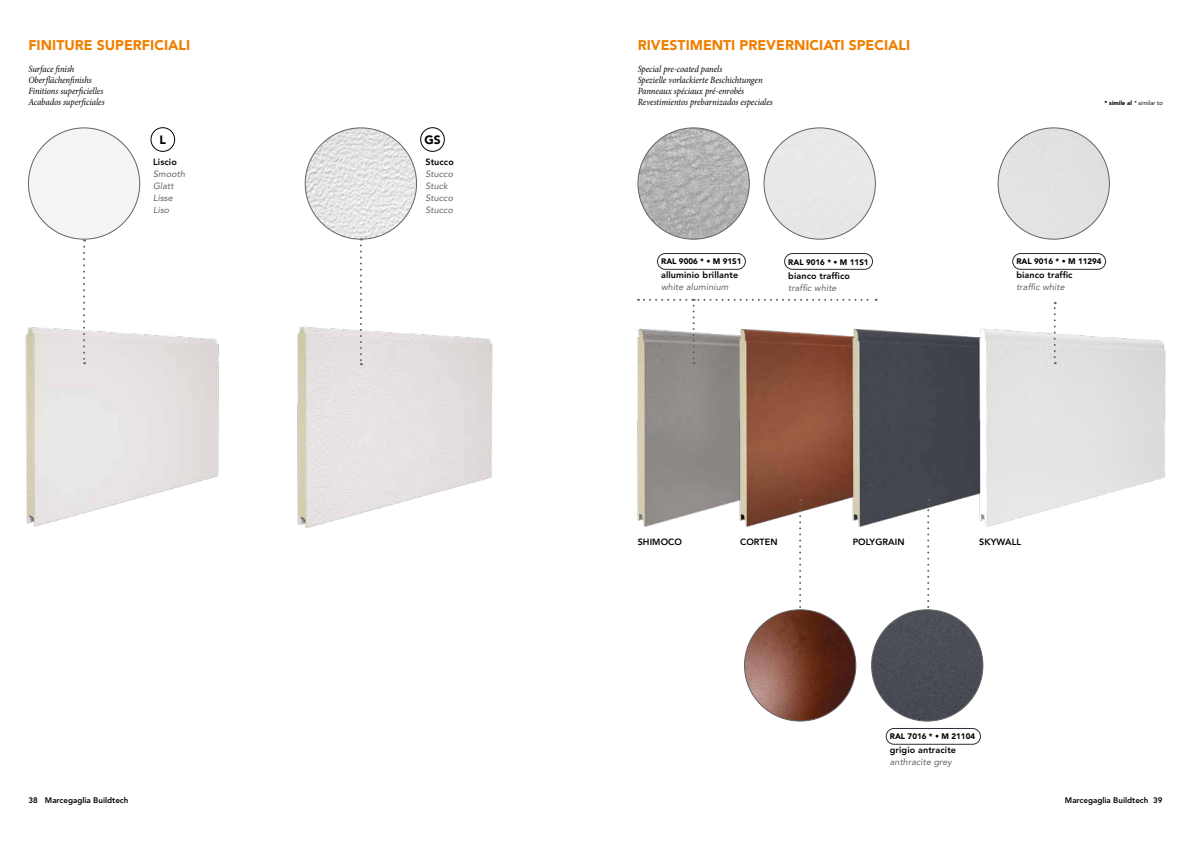
<style>
.page{position:relative;width:1191px;height:842px;background:#fff}
.page>*{position:absolute;margin:0;border:0;box-sizing:border-box;transform-origin:0 0}
.t1{font:900 14px "Avenir LT Std";color:#f07f00}
.t2{font:900 12px "Avenir LT Std";color:#000}
.t3{font:italic 9.5px/11px "Minion Pro";letter-spacing:-.005em;color:#000;scale:.92 1}
.t4{font:800 9px "Avenir LT Std";letter-spacing:.01em;color:#000}
.t5{font:italic 9px/12px "Avenir LT Std";letter-spacing:.01em;color:#646363}
.t6{font:900 8px "Avenir LT Std";color:#000}
.t7{font:800 8px "Avenir LT Std";color:#000}
.t8{font:italic 6px "Avenir LT Std";color:#000}
.s1{font-weight:900;font-style:normal}
</style>
<div class="page">
<div style="left:657px;top:253px;width:88px;height:16px;border:1px solid #25303b;border-radius:8px"></div>
<div style="left:784px;top:253px;width:88px;height:16px;border:1px solid #25303b;border-radius:8px"></div>
<img style="left:25px;top:327px;width:194px;height:200px">
<div style="left:28px;top:128px;width:112px;height:111px;background:#f3f4f5;border-radius:56px"></div>
<div style="left:151px;top:128px;width:24px;height:23px;border:1px solid #000;border-radius:50%"></div>
<svg style="left:83px;top:247px;width:2px;height:117px"></svg>
<img style="left:637px;top:337px;width:95px;height:190px">
<img style="left:638px;top:128px;width:111px;height:111px;border-radius:56px">
<div style="left:764px;top:128px;width:111px;height:111px;background:#e7e8e8;border-radius:56px"></div>
<svg style="left:638px;top:299px;width:238px;height:65px"></svg>
<img style="left:297px;top:326px;width:196px;height:202px">
<img style="left:305px;top:128px;width:111px;height:111px;border-radius:56px">
<div style="left:420px;top:128px;width:24px;height:23px;border:1px solid #000;border-radius:50%"></div>
<svg style="left:360px;top:238px;width:2px;height:127px"></svg>
<img style="left:732px;top:326px;width:113px;height:203px">
<svg style="left:799px;top:499px;width:2px;height:109px"></svg>
<img style="left:744px;top:610px;width:112px;height:111px;border-radius:56px">
<img style="left:845px;top:326px;width:127px;height:203px">
<svg style="left:927px;top:499px;width:2px;height:109px"></svg>
<div style="left:886px;top:728px;width:94px;height:16px;border:1px solid #25303b;border-radius:8px"></div>
<div style="left:871px;top:610px;width:112px;height:111px;background:#4a4d56;border-radius:56px"></div>
<img style="left:972px;top:326px;width:194px;height:201px">
<svg style="left:1053px;top:302px;width:2px;height:62px"></svg>
<div style="left:1012px;top:253px;width:93px;height:16px;border:1px solid #25303b;border-radius:8px"></div>
<div style="left:998px;top:128px;width:111px;height:111px;background:#e2e2e2;border-radius:56px"></div>
<h1 class="t1" style="left:28px;top:37px;width:163px">FINITURE SUPERFICIALI</h1>
<p class="t3" style="left:28px;top:64px;width:84px">Surface finish<br>Oberflächenfinishs<br>Finitions superficielles<br>Acabados superficiales</p>
<p class="t2" style="left:160px;top:133px;width:8px">L</p>
<p class="t4" style="left:153px;top:156px;width:25px">Liscio</p>
<p class="t5" style="left:153px;top:168px;width:33px">Smooth<br>Glatt<br>Lisse<br>Liso</p>
<p class="t2" style="left:424px;top:133px;width:18px">GS</p>
<p class="t4" style="left:425px;top:156px;width:30px">Stucco</p>
<p class="t5" style="left:425px;top:168px;width:29px">Stucco<br>Stuck<br>Stucco<br>Stucco</p>
<h1 class="t1" style="left:637px;top:37px;width:274px">RIVESTIMENTI PREVERNICIATI SPECIALI</h1>
<p class="t3" style="left:637px;top:64px;width:148px">Special pre-coated panels<br>Spezielle vorlackierte Beschichtungen Panneaux spéciaux pré-enrobés Revestimientos prebarnizados especiales</p>
<p class="t6" style="left:661px;top:257px;width:82px">RAL 9006 * • M 91S1</p>
<p class="t4" style="left:661px;top:270px;width:78px">alluminio brillante</p>
<p class="t5" style="left:661px;top:281px;width:69px">white aluminium</p>
<p class="t6" style="left:788px;top:257px;width:82px">RAL 9016 * • M 11S1</p>
<p class="t4" style="left:788px;top:271px;width:63px">bianco traffico</p>
<p class="t5" style="left:788px;top:282px;width:50px">traffic white</p>
<p class="t8" style="left:1104px;top:100px;width:60px"><span class="s1">* simile al</span> * similar to</p>
<p class="t6" style="left:1016px;top:257px;width:87px">RAL 9016 * • M 11294</p>
<p class="t4" style="left:1016px;top:270px;width:58px">bianco traffic</p>
<p class="t5" style="left:1016px;top:281px;width:50px">traffic white</p>
<p class="t4" style="left:637px;top:537px;width:46px">SHIMOCO</p>
<p class="t4" style="left:740px;top:537px;width:39px">CORTEN</p>
<p class="t4" style="left:852px;top:537px;width:53px">POLYGRAIN</p>
<p class="t4" style="left:979px;top:537px;width:43px">SKYWALL</p>
<p class="t6" style="left:890px;top:732px;width:87px">RAL 7016 * • M 21104</p>
<p class="t4" style="left:890px;top:745px;width:68px">grigio antracite</p>
<p class="t5" style="left:890px;top:756px;width:63px">anthracite grey</p>
<p class="t7" style="left:28px;top:795px;width:102px">38 Marcegaglia Buildtech</p>
<p class="t7" style="left:1065px;top:795px;width:99px">Marcegaglia Buildtech 39</p>
</div>
